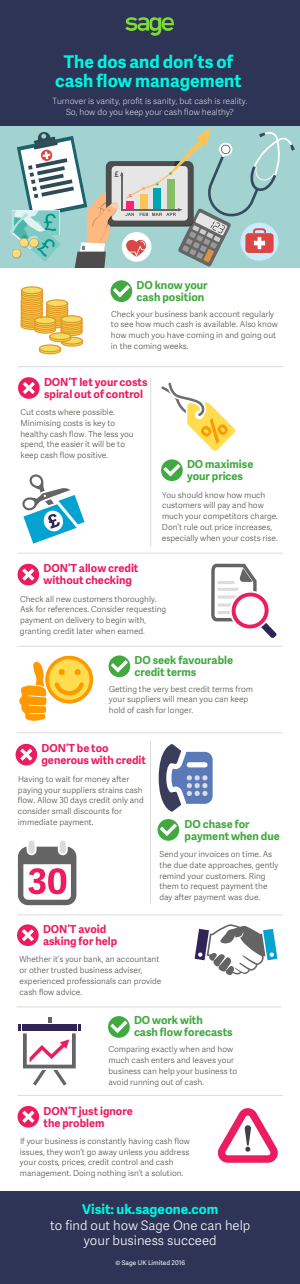
<style>
.page{position:relative;width:300px;height:1284px;background:#fff}
.page>*{position:absolute;margin:0;border:0;box-sizing:border-box;transform-origin:0 0}
.t1{font:700 17.5px/18.5px "Adelle Sans SAGE";color:#00f5e1;text-align:center}
.t2{font:700 13.5px "Adelle Sans SAGE";color:#00f5e1}
.t3{font:13px/15.6px "Adelle Sans SAGE Lt";color:#fff;text-align:center}
.t4{font:700 11px/12px "Adelle Sans SAGE";color:#ed1c5f}
.t5{font:700 11px/12px "Adelle Sans SAGE";color:#41a940}
.t6{font:700 8.75px "Myriad Pro";color:#666}
.t7{font:8.5px/10.7px "Adelle Sans SAGE Th";color:#fff;text-align:center}
.t8{font:8.25px/10.7px "Adelle Sans SAGE Lt";color:#51534a}
.t9{font:6.5px "Adelle Sans SAGE";color:#fff}
</style>
<div class="page">
<div style="left:0;top:0;width:300px;height:126px;background:#2e3456"></div>
<div style="left:0;top:126px;width:300px;height:142px;background:#a3d3d0"></div>
<svg style="left:10px;top:128px;width:285px;height:140px"></svg>
<svg style="left:125px;top:17px;width:49px;height:19px"></svg>
<div style="left:0;top:1191px;width:300px;height:93px;background:#2e3456"></div>
<hr style="left:18px;top:366px;width:266px;height:1px;background:#dcdddb">
<svg style="left:22px;top:287px;width:20px;height:7px"></svg>
<div style="left:21px;top:286px;width:22px;height:8px;border:1px solid #e0962f;border-radius:50%"></div>
<svg style="left:20px;top:289px;width:63px;height:66px"></svg>
<div style="left:50px;top:333px;width:21px;height:7px;background:#f6dc5c;border-radius:50%"></div>
<div style="left:49px;top:332px;width:22px;height:8px;border:1px solid #e0962f;border-radius:50%"></div>
<hr style="left:150px;top:377px;width:1px;height:170px;background:#dcdddb">
<svg style="left:111px;top:280px;width:21px;height:22px"></svg>
<svg style="left:161px;top:382px;width:74px;height:69px"></svg>
<svg style="left:22px;top:474px;width:63px;height:69px"></svg>
<hr style="left:17px;top:914px;width:265px;height:1px;background:#dcdddb">
<svg style="left:18px;top:377px;width:22px;height:22px"></svg>
<hr style="left:18px;top:553px;width:265px;height:1px;background:#dcdddb">
<svg style="left:18px;top:564px;width:21px;height:21px"></svg>
<svg style="left:211px;top:563px;width:66px;height:75px"></svg>
<hr style="left:17px;top:732px;width:265px;height:1px;background:#dcdddb">
<svg style="left:19px;top:661px;width:28px;height:60px"></svg>
<svg style="left:47px;top:657px;width:44px;height:44px"></svg>
<div style="left:46px;top:656px;width:47px;height:47px;border:3px solid #f90;border-radius:50%"></div>
<svg style="left:59px;top:669px;width:6px;height:6px"></svg>
<svg style="left:75px;top:669px;width:6px;height:6px"></svg>
<svg style="left:54px;top:682px;width:30px;height:13px"></svg>
<svg style="left:108px;top:654px;width:24px;height:24px"></svg>
<svg style="left:109px;top:655px;width:21px;height:22px"></svg>
<hr style="left:17px;top:646px;width:265px;height:1px;background:#dcdddb">
<hr style="left:150px;top:741px;width:1px;height:163px;background:#dcdddb">
<svg style="left:159px;top:744px;width:54px;height:67px"></svg>
<div style="left:29px;top:840px;width:6px;height:13px;background:#dbdcda;border-radius:3px"></div>
<div style="left:60px;top:840px;width:6px;height:13px;background:#dbdcda;border-radius:3px"></div>
<svg style="left:18px;top:846px;width:58px;height:59px"></svg>
<svg style="left:12px;top:741px;width:28px;height:26px"></svg>
<svg style="left:16px;top:744px;width:21px;height:21px"></svg>
<svg style="left:158px;top:819px;width:21px;height:21px"></svg>
<svg style="left:17px;top:924px;width:22px;height:22px"></svg>
<svg style="left:195px;top:924px;width:82px;height:51px"></svg>
<svg style="left:18px;top:1017px;width:63px;height:68px"></svg>
<svg style="left:108px;top:1016px;width:22px;height:21px"></svg>
<hr style="left:16px;top:1006px;width:266px;height:1px;background:#dcdddb">
<hr style="left:18px;top:1095px;width:265px;height:1px;background:#dcdddb">
<svg style="left:18px;top:1106px;width:21px;height:21px"></svg>
<svg style="left:217px;top:1108px;width:61px;height:54px"></svg>
<svg style="left:161px;top:459px;width:22px;height:22px"></svg>
<h1 class="t1" style="left:55px;top:52px;width:188px">The dos and don’ts of cash flow management</h1>
<p class="t7" style="left:52px;top:96px;width:197px">Turnover is vanity, profit is sanity, but cash is reality.<br>So, how do you keep your cash flow healthy?</p>
<p class="t6" style="left:114px;top:171px;width:6px">£</p>
<h3 class="t5" style="left:136px;top:278px;width:73px">DO know your cash position</h3>
<p class="t8" style="left:111px;top:308px;width:168px">Check your business bank account regularly to see how much cash is available. Also know how much you have coming in and going out in the coming weeks.</p>
<h3 class="t4" style="left:44px;top:375px;width:105px">DON’T let your costs spiral out of control</h3>
<p class="t8" style="left:20px;top:406px;width:115px">Cut costs where possible.<br>Minimising costs is key to healthy cash flow. The less you spend, the easier it will be to keep cash flow positive.</p>
<h3 class="t4" style="left:44px;top:562px;width:97px">DON’T allow credit without checking</h3>
<h3 class="t5" style="left:187px;top:458px;width:68px">DO maximise your prices</h3>
<p class="t8" style="left:162px;top:489px;width:117px">You should know how much customers will pay and how much your competitors charge.<br>Don’t rule out price increases, especially when your costs rise.</p>
<p class="t8" style="left:20px;top:593px;width:148px">Check all new customers thoroughly.<br>Ask for references. Consider requesting payment on delivery to begin with, granting credit later when earned.</p>
<h3 class="t5" style="left:134px;top:653px;width:100px">DO seek favourable credit terms</h3>
<p class="t8" style="left:109px;top:683px;width:145px">Getting the very best credit terms from your suppliers will mean you can keep hold of cash for longer.</p>
<h3 class="t4" style="left:42px;top:742px;width:106px">DON’T be too generous with credit</h3>
<p class="t8" style="left:18px;top:773px;width:127px">Having to wait for money after paying your suppliers strains cash flow. Allow 30 days credit only and consider small discounts for immediate payment.</p>
<h3 class="t4" style="left:43px;top:922px;width:76px">DON’T avoid asking for help</h3>
<h3 class="t5" style="left:184px;top:817px;width:97px">DO chase for payment when due</h3>
<p class="t8" style="left:159px;top:848px;width:120px">Send your invoices on time. As the due date approaches, gently remind your customers. Ring them to request payment the day after payment was due.</p>
<p class="t8" style="left:19px;top:953px;width:143px">Whether it’s your bank, an accountant or other trusted business adviser, experienced professionals can provide cash flow advice.</p>
<h3 class="t5" style="left:134px;top:1014px;width:100px">DO work with<br>cash flow forecasts</h3>
<p class="t8" style="left:108px;top:1043px;width:130px">Comparing exactly when and how much cash enters and leaves your business can help your business to avoid running out of cash.</p>
<h3 class="t4" style="left:44px;top:1104px;width:91px">DON’T just ignore the problem</h3>
<p class="t8" style="left:20px;top:1135px;width:171px">If your business is constantly having cash flow issues, they won’t go away unless you address your costs, prices, credit control and cash management. Doing nothing isn’t a solution.</p>
<h2 class="t2" style="left:82px;top:1199px;width:138px">Visit: uk.sageone.com</h2>
<h3 class="t3" style="left:50px;top:1216px;width:202px">to find out how Sage One can help your business succeed</h3>
<p class="t9" style="left:115px;top:1257px;width:71px">© Sage UK Limited 2016</p>
</div>
